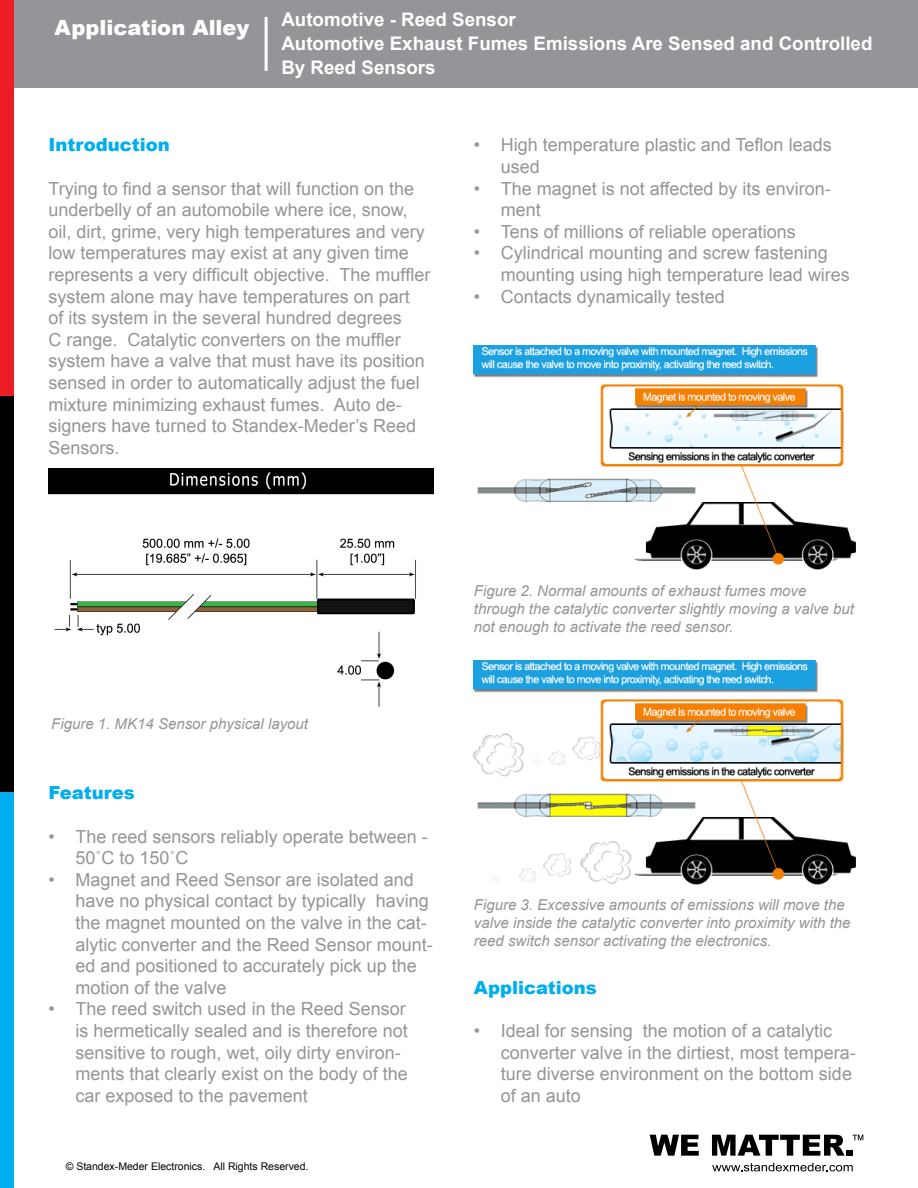
<style>
.page{position:relative;width:918px;height:1188px;background:#fff}
.page>*{position:absolute;margin:0;border:0;box-sizing:border-box;transform-origin:0 0}
.t1{font:900 21px "Arial";color:#fff}
.t2{font:700 18.75px/24px "Arial";color:#fff}
.t3{font:18px/21.6px "Arial";color:#939598}
.t4{font:900 18px "Arial";color:#00aeef}
.t5{font:italic 15px/18px "Arial";color:#939598}
.t6{font:10.5px "Arial";color:#000}
</style>
<div class="page">
<div style="left:0;top:0;width:918px;height:88px;background:#939598"></div>
<hr style="left:265px;top:17px;width:3px;height:54px;background:#fff">
<div style="left:0;top:0;width:14px;height:396px;background:#ed1d24"></div>
<div style="left:0;top:396px;width:14px;height:396px;background:#000"></div>
<div style="left:0;top:792px;width:14px;height:396px;background:#00aeef"></div>
<svg style="left:650px;top:1135px;width:49px;height:21px"></svg>
<svg style="left:712px;top:1135px;width:133px;height:21px"></svg>
<div style="left:846px;top:1150px;width:7px;height:6px;background:#000"></div>
<svg style="left:853px;top:1135px;width:10px;height:5px"></svg>
<svg style="left:712px;top:1163px;width:141px;height:8px"></svg>
<img style="left:474px;top:661px;width:382px;height:224px">
<img style="left:474px;top:346px;width:382px;height:224px">
<img style="left:49px;top:469px;width:384px;height:238px">
<p class="t1" style="left:55px;top:12px;width:196px">Application Alley</p>
<p class="t2" style="left:281px;top:8px;width:593px">Automotive - Reed Sensor<br>Automotive Exhaust Fumes Emissions Are Sensed and Controlled<br>By Reed Sensors</p>
<p class="t4" style="left:49px;top:132px;width:123px">Introduction</p>
<p class="t3" style="left:49px;top:178px;width:383px">Trying to find a sensor that will function on the underbelly of an automobile where ice, snow, oil, dirt, grime, very high temperatures and very low temperatures may exist at any given time represents a very difficult objective. The muffler system alone may have temperatures on part<br>of its system in the several hundred degrees<br>C range. Catalytic converters on the muffler system have a valve that must have its position sensed in order to automatically adjust the fuel mixture minimizing exhaust fumes. Auto de&shy;signers have turned to Standex-Meder’s Reed Sensors.</p>
<p class="t3" style="left:501px;top:134px;width:332px;text-indent:-27px">• High temperature plastic and Teflon leads used</p>
<p class="t3" style="left:501px;top:178px;width:331px;text-indent:-27px">• The magnet is not affected by its environ&shy;ment</p>
<p class="t3" style="left:474px;top:221px;width:324px">• Tens of millions of reliable operations</p>
<p class="t3" style="left:501px;top:242px;width:351px;text-indent:-27px">• Cylindrical mounting and screw fastening mounting using high temperature lead wires</p>
<p class="t3" style="left:474px;top:286px;width:253px">• Contacts dynamically tested</p>
<p class="t5" style="left:51px;top:714px;width:258px">Figure 1. MK14 Sensor physical layout</p>
<p class="t4" style="left:49px;top:780px;width:88px">Features</p>
<p class="t3" style="left:76px;top:826px;width:354px;text-indent:-27px">• The reed sensors reliably operate between -<br>50˚C to 150˚C</p>
<p class="t3" style="left:76px;top:869px;width:359px;text-indent:-27px">• Magnet and Reed Sensor are isolated and have no physical contact by typically having the magnet mounted on the valve in the cat&shy;alytic converter and the Reed Sensor mount&shy;ed and positioned to accurately pick up the motion of the valve</p>
<p class="t3" style="left:76px;top:998px;width:334px;text-indent:-27px">• The reed switch used in the Reed Sensor is hermetically sealed and is therefore not sensitive to rough, wet, oily dirty environ&shy;ments that clearly exist on the body of the car exposed to the pavement</p>
<p class="t6" style="left:66px;top:1159px;width:244px">© Standex-Meder Electronics. All Rights Reserved.</p>
<p class="t5" style="left:474px;top:582px;width:382px">Figure 2. Normal amounts of exhaust fumes move through the catalytic converter slightly moving a valve but not enough to activate the reed sensor.</p>
<p class="t5" style="left:474px;top:895px;width:378px">Figure 3. Excessive amounts of emissions will move the valve inside the catalytic converter into proximity with the reed switch sensor activating the electronics.</p>
<p class="t4" style="left:474px;top:974px;width:125px">Applications</p>
<p class="t3" style="left:501px;top:1020px;width:357px;text-indent:-27px">• Ideal for sensing the motion of a catalytic converter valve in the dirtiest, most tempera&shy;ture diverse environment on the bottom side of an auto</p>
</div>
